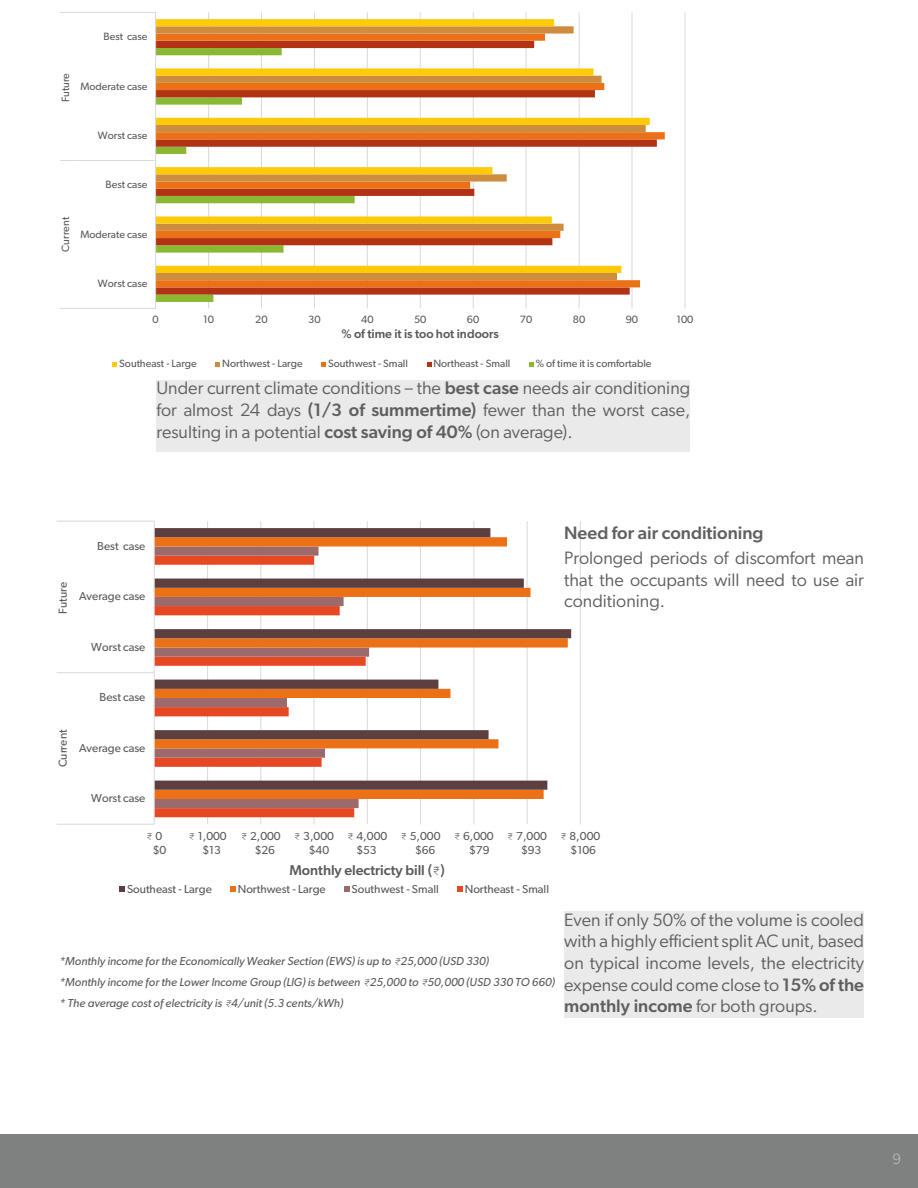
<style>
.page{position:relative;width:918px;height:1188px;background:#fff}
.page>*{position:absolute;margin:0;border:0;box-sizing:border-box;transform-origin:0 0}
.t1{font:18px/21.6px "Gibson";color:#5e5f5f;text-align:justify}
.t2{font:500 18px "Gibson";color:#5e5f5f}
.t3{font:15px "Gibson";color:#b6b4b4}
.t4{font:500 14.25px "Gibson";color:#595959}
.t5{font:500 12.45px "Gibson";letter-spacing:-.005em;color:#595959}
.t6{font:11.55px "Gibson";color:#595959}
.t7{font:italic 11.55px/20.9px "Gibson";color:#595959}
.t8{font:11.55px "Courier New";color:#595959}
.t9{font:10.65px "Gibson";color:#595959}
.s1{font-weight:500}
.s2{font-family:"Gibson"}
.s3{font-family:"Courier New"}
.s4{font-family:"Courier New";font-weight:400}
</style>
<div class="page">
<div style="left:0;top:1134px;width:918px;height:54px;background:#7f8080"></div>
<hr style="left:208px;top:12px;width:1px;height:296px;background:#d9d9d9">
<hr style="left:261px;top:12px;width:1px;height:296px;background:#d9d9d9">
<hr style="left:314px;top:12px;width:1px;height:296px;background:#d9d9d9">
<hr style="left:367px;top:12px;width:1px;height:296px;background:#d9d9d9">
<hr style="left:420px;top:12px;width:1px;height:296px;background:#d9d9d9">
<hr style="left:473px;top:12px;width:1px;height:296px;background:#d9d9d9">
<hr style="left:526px;top:12px;width:1px;height:296px;background:#d9d9d9">
<hr style="left:579px;top:12px;width:1px;height:296px;background:#d9d9d9">
<hr style="left:632px;top:12px;width:1px;height:296px;background:#d9d9d9">
<hr style="left:685px;top:12px;width:1px;height:296px;background:#d9d9d9">
<svg style="left:156px;top:295px;width:58px;height:7px"></svg>
<svg style="left:156px;top:287px;width:484px;height:8px;background:#bb482a"></svg>
<svg style="left:156px;top:132px;width:509px;height:155px;fill:#ec7016"></svg>
<div style="left:156px;top:273px;width:490px;height:7px;background:#ce8d3e"></div>
<svg style="left:156px;top:19px;width:494px;height:254px"></svg>
<hr style="left:155px;top:12px;width:1px;height:296px;background:#d9d9d9">
<hr style="left:80px;top:308px;width:76px;height:1px;background:#d9d9d9">
<hr style="left:80px;top:160px;width:76px;height:1px;background:#d9d9d9">
<hr style="left:80px;top:12px;width:76px;height:1px;background:#d9d9d9">
<svg style="left:60px;top:308px;width:20px;height:1px"></svg>
<svg style="left:60px;top:160px;width:20px;height:1px"></svg>
<svg style="left:60px;top:12px;width:20px;height:1px"></svg>
<svg style="left:113px;top:362px;width:4px;height:5px"></svg>
<svg style="left:216px;top:362px;width:4px;height:5px"></svg>
<svg style="left:321px;top:362px;width:5px;height:5px"></svg>
<svg style="left:427px;top:362px;width:4px;height:5px"></svg>
<svg style="left:529px;top:362px;width:5px;height:5px"></svg>
<hr style="left:207px;top:521px;width:1px;height:303px;background:#d9d9d9">
<hr style="left:260px;top:521px;width:1px;height:303px;background:#d9d9d9">
<hr style="left:314px;top:521px;width:1px;height:303px;background:#d9d9d9">
<hr style="left:367px;top:521px;width:1px;height:303px;background:#d9d9d9">
<hr style="left:420px;top:521px;width:1px;height:303px;background:#d9d9d9">
<hr style="left:473px;top:521px;width:1px;height:303px;background:#d9d9d9">
<hr style="left:527px;top:521px;width:1px;height:303px;background:#d9d9d9">
<hr style="left:580px;top:521px;width:1px;height:303px;background:#d9d9d9">
<svg style="left:155px;top:808px;width:204px;height:9px;background:#e54f2b"></svg>
<div style="left:155px;top:799px;width:212px;height:9px;background:#9c6a6a"></div>
<div style="left:155px;top:790px;width:389px;height:9px;background:#ec7016"></div>
<svg style="left:155px;top:528px;width:416px;height:262px"></svg>
<hr style="left:154px;top:521px;width:1px;height:303px;background:#d9d9d9">
<hr style="left:78px;top:824px;width:76px;height:1px;background:#d9d9d9">
<hr style="left:78px;top:672px;width:76px;height:1px;background:#d9d9d9">
<hr style="left:78px;top:521px;width:76px;height:1px;background:#d9d9d9">
<svg style="left:57px;top:824px;width:21px;height:1px"></svg>
<svg style="left:57px;top:672px;width:21px;height:1px"></svg>
<svg style="left:57px;top:521px;width:21px;height:1px"></svg>
<svg style="left:120px;top:887px;width:5px;height:5px"></svg>
<svg style="left:230px;top:887px;width:6px;height:5px"></svg>
<svg style="left:344px;top:887px;width:5px;height:5px"></svg>
<svg style="left:457px;top:887px;width:6px;height:5px"></svg>
<div style="left:564px;top:911px;width:300px;height:107px;background:#ebeaea"></div>
<div style="left:156px;top:380px;width:534px;height:72px;background:#ebeaea"></div>
<p class="t9" style="left:103px;top:30px;width:46px">Best case</p>
<p class="t9" style="left:59px;top:102px;width:31px;rotate:-90deg">Future</p>
<p class="t9" style="left:80px;top:80px;width:69px">Moderate case</p>
<p class="t9" style="left:98px;top:129px;width:51px">Worst case</p>
<p class="t9" style="left:106px;top:178px;width:43px">Best case</p>
<p class="t9" style="left:59px;top:252px;width:36px;rotate:-90deg">Current</p>
<p class="t9" style="left:80px;top:228px;width:69px">Moderate case</p>
<p class="t9" style="left:98px;top:277px;width:51px">Worst case</p>
<p class="t9" style="left:153px;top:313px;width:8px">0</p>
<p class="t9" style="left:203px;top:313px;width:12px">10</p>
<p class="t9" style="left:255px;top:313px;width:14px">20</p>
<p class="t9" style="left:308px;top:313px;width:14px">30</p>
<p class="t9" style="left:361px;top:313px;width:14px">40</p>
<p class="t9" style="left:414px;top:313px;width:14px">50</p>
<p class="t9" style="left:467px;top:313px;width:14px">60</p>
<p class="t9" style="left:520px;top:313px;width:14px">70</p>
<p class="t9" style="left:573px;top:313px;width:14px">80</p>
<p class="t9" style="left:626px;top:313px;width:14px">90</p>
<p class="t9" style="left:676px;top:313px;width:19px">100</p>
<p class="t5" style="left:342px;top:326px;width:159px">% of time it is too hot indoors</p>
<p class="t9" style="left:119px;top:357px;width:79px">Southeast - Large</p>
<p class="t9" style="left:222px;top:357px;width:82px">Northwest - Large</p>
<p class="t9" style="left:328px;top:357px;width:81px">Southwest - Small</p>
<p class="t9" style="left:433px;top:357px;width:79px">Northeast - Small</p>
<p class="t9" style="left:536px;top:357px;width:117px">% of time it is comfortable</p>
<p class="t1" style="left:156px;top:377px;width:535px">Under current climate conditions – the <span class="s1">best case</span> needs air conditioning for almost 24 days <span class="s1">(1/3 of summertime)</span> fewer than the worst case, resulting in a potential <span class="s1">cost saving of 40%</span> (on average).</p>
<p class="t6" style="left:97px;top:539px;width:50px">Best case</p>
<p class="t6" style="left:56px;top:614px;width:33px;rotate:-90deg">Future</p>
<p class="t6" style="left:79px;top:590px;width:68px">Average case</p>
<p class="t6" style="left:91px;top:640px;width:56px">Worst case</p>
<p class="t2" style="left:564px;top:522px;width:201px">Need for air conditioning</p>
<p class="t1" style="left:564px;top:547px;width:301px">Prolonged periods of discomfort mean that the occupants will need to use air conditioning.</p>
<p class="t6" style="left:56px;top:767px;width:39px;rotate:-90deg">Current</p>
<p class="t6" style="left:100px;top:691px;width:47px">Best case</p>
<p class="t6" style="left:79px;top:741px;width:68px">Average case</p>
<p class="t6" style="left:91px;top:792px;width:56px">Worst case</p>
<p class="t8" style="left:146px;top:829px;width:18px">₹<span class="s2">0</span></p>
<p class="t6" style="left:188px;top:829px;width:413px"><span class="s3">₹</span> 1,000 <span class="s3">₹</span> 2,000 <span class="s3">₹</span> 3,000 <span class="s3">₹</span> 4,000 <span class="s3">₹</span> 5,000 <span class="s3">₹</span> 6,000 <span class="s3">₹</span> 7,000 <span class="s3">₹</span> 8,000</p>
<p class="t6" style="left:153px;top:843px;width:15px">$0</p>
<p class="t6" style="left:202px;top:843px;width:20px">$13</p>
<p class="t6" style="left:255px;top:843px;width:22px">$26</p>
<p class="t6" style="left:309px;top:843px;width:22px">$40</p>
<p class="t6" style="left:356px;top:843px;width:22px">$53</p>
<p class="t6" style="left:415px;top:843px;width:22px">$66</p>
<p class="t6" style="left:469px;top:843px;width:22px">$79</p>
<p class="t6" style="left:521px;top:843px;width:22px">$93</p>
<p class="t6" style="left:571px;top:843px;width:27px">$106</p>
<p class="t4" style="left:289px;top:861px;width:157px">Monthly electricty bill (<span class="s4">₹</span>)</p>
<p class="t6" style="left:127px;top:882px;width:86px">Southeast - Large</p>
<p class="t6" style="left:238px;top:882px;width:89px">Northwest - Large</p>
<p class="t6" style="left:352px;top:882px;width:89px">Southwest - Small</p>
<p class="t6" style="left:465px;top:882px;width:86px">Northeast - Small</p>
<p class="t7" style="left:59px;top:951px;width:497px">*Monthly income for the Economically Weaker Section (EWS) is up to <span class="s3">₹</span>25,000 (USD 330)<br>*Monthly income for the Lower Income Group (LIG) is between <span class="s3">₹</span>25,000 to <span class="s3">₹</span>50,000 (USD 330 TO 660) * The average cost of electricity is <span class="s3">₹</span>4/unit (5.3 cents/kWh)</p>
<p class="t1" style="left:564px;top:909px;width:301px">Even if only 50% of the volume is cooled with a highly efficient split AC unit, based on typical income levels, the electricity expense could come close to <span class="s1">15% of the monthly income</span> for both groups.</p>
<p class="t3" style="left:892px;top:1150px;width:10px">9</p>
</div>
